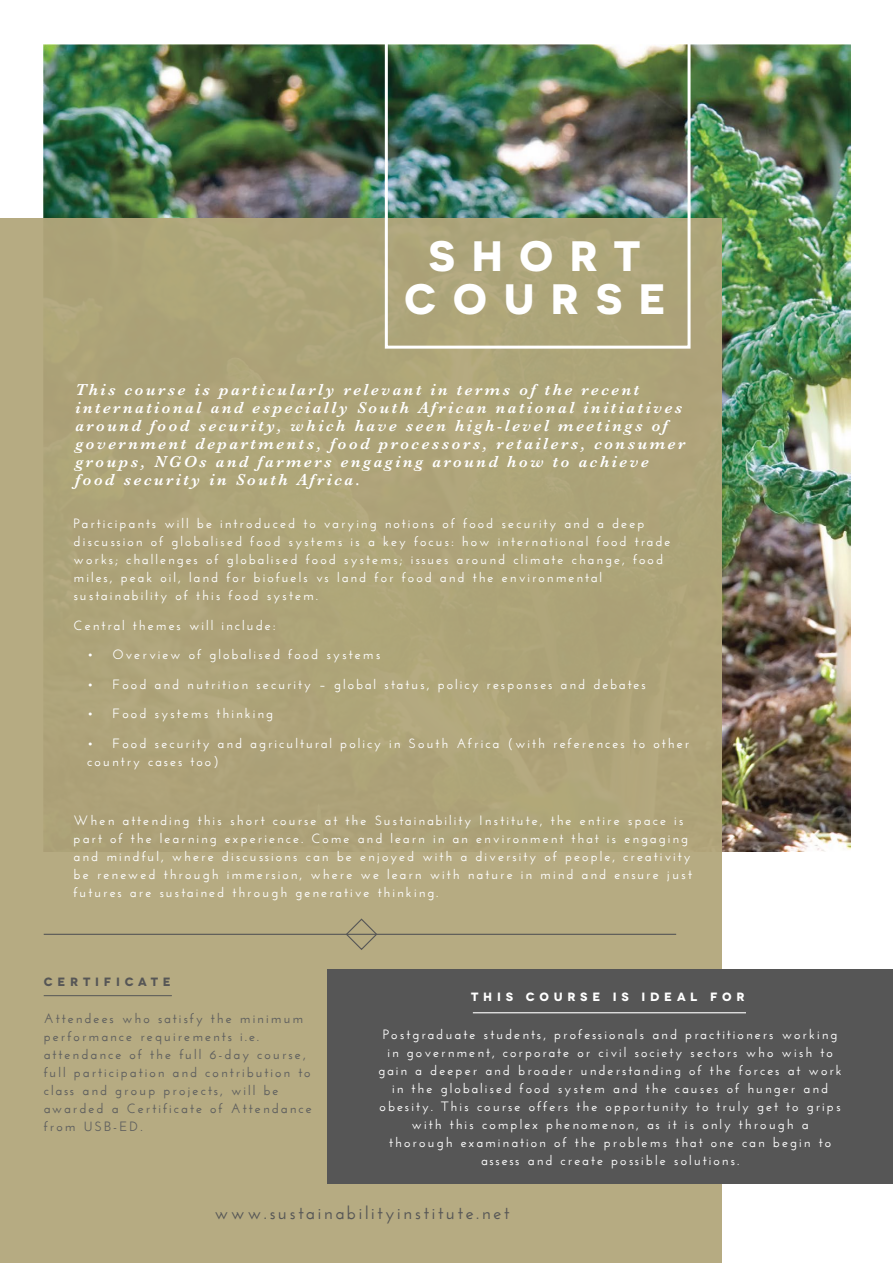
<style>
.page{position:relative;width:893px;height:1263px;background:#fff}
.page>*{position:absolute;margin:0;border:0;box-sizing:border-box;transform-origin:0 0}
.t1{font:700 42.45px/42.5px "Novecentosanswide";letter-spacing:.4em;color:#fff;text-align:center}
.t2{font:600 18px "Josefin Sans";letter-spacing:.15em;color:#565656}
.t3{font:italic 600 16.5px/18px "Baskerville";letter-spacing:.15em;color:#fff}
.t4{font:600 13.5px/18px "Josefin Sans";letter-spacing:.15em;color:#fff}
.t5{font:600 13.5px/18px "Josefin Sans";letter-spacing:.15em;color:#5d5e5e}
.t6{font:700 12px "Novecentowide";letter-spacing:.4em;color:#fff}
.t7{font:700 12px "Novecentowide";letter-spacing:.4em;color:#565656}
</style>
<div class="page">
<img style="left:43px;top:44px;width:807px;height:807px">
<div style="left:0;top:218px;width:722px;height:1045px;background:#b3a77c"></div>
<div style="left:327px;top:969px;width:566px;height:214px;background:#565656"></div>
<img style="left:385px;top:44px;width:306px;height:305px">
<hr style="left:473px;top:1012px;width:273px;height:1px;background:#fff">
<hr style="left:44px;top:934px;width:632px;height:1px;background:#565656">
<svg style="left:345px;top:918px;width:33px;height:32px"></svg>
<hr style="left:44px;top:995px;width:128px;height:1px;background:#565656">
<h1 class="t1" style="left:404px;top:234px;width:262px">SHORT<br>COURSE</h1>
<p class="t3" style="left:75px;top:381px;width:611px">This course is particularly relevant in terms of the recent international and especially South African national initiatives around food security, which have seen high-level meetings of government departments, food processors, retailers, consumer groups, NGOs and farmers engaging around how to achieve food security in South Africa.</p>
<p class="t4" style="left:74px;top:514px;width:598px">Participants will be introduced to varying notions of food security and a deep discussion of globalised food systems is a key focus: how international food trade works; challenges of globalised food systems; issues around climate change, food miles, peak oil, land for biofuels vs land for food and the environmental sustainability of this food system.</p>
<p class="t4" style="left:74px;top:616px;width:203px">Central themes will include:</p>
<p class="t4" style="left:87px;top:646px;width:295px">• Overview of globalised food systems</p>
<p class="t4" style="left:87px;top:675px;width:560px">• Food and nutrition security – global status, policy responses and debates</p>
<p class="t4" style="left:87px;top:705px;width:188px">• Food systems thinking</p>
<p class="t4" style="left:87px;top:734px;width:604px">• Food security and agricultural policy in South Africa (with references to other country cases too)</p>
<p class="t4" style="left:74px;top:811px;width:620px">When attending this short course at the Sustainability Institute, the entire space is part of the learning experience. Come and learn in an environment that is engaging and mindful, where discussions can be enjoyed with a diversity of people, creativity be renewed through immersion, where we learn with nature in mind and ensure just futures are sustained through generative thinking.</p>
<p class="t7" style="left:44px;top:974px;width:129px">CERTIFICATE</p>
<p class="t5" style="left:44px;top:1009px;width:270px">Attendees who satisfy the minimum performance requirements i.e. attendance of the full 6-day course, full participation and contribution to class and group projects, will be awarded a Certificate of Attendance from USB-ED.</p>
<p class="t6" style="left:471px;top:990px;width:275px">THIS COURSE IS IDEAL FOR</p>
<p class="t4" style="left:378px;top:1025px;width:465px;text-align:center">Postgraduate students, professionals and practitioners working in government, corporate or civil society sectors who wish to gain a deeper and broader understanding of the forces at work in the globalised food system and the causes of hunger and obesity. This course offers the opportunity to truly get to grips with this complex phenomenon, as it is only through a thorough examination of the problems that one can begin to assess and create possible solutions.</p>
<h2 class="t2" style="left:214px;top:1202px;width:297px">www.sustainabilityinstitute.net</h2>
</div>
